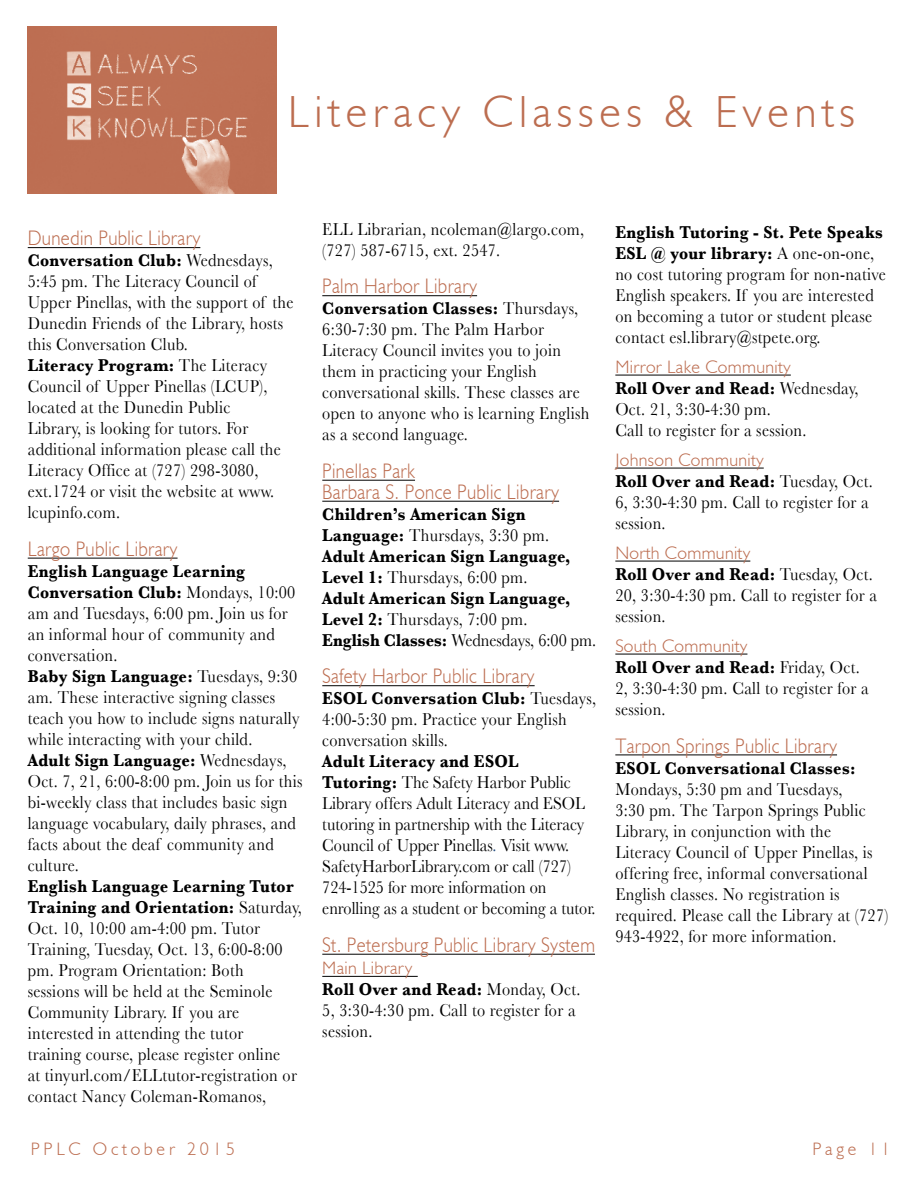
<style>
.page{position:relative;width:918px;height:1188px;background:#fff}
.page>*{position:absolute;margin:0;border:0;box-sizing:border-box;transform-origin:0 0}
.t1{font:300 45px "Humanist 521 BT";letter-spacing:.125em;color:#bc6d50}
.t2{font:300 21px/21px "Humanist 521 BT";letter-spacing:.02em;color:#bc6d50;scale:.9 1}
.t3{font:18px/21px "Baskerville";letter-spacing:.02em;color:#000;scale:.9 1}
.t4{font:18px/21px "Baskerville";color:#000;scale:.9 1}
.t5{font:700 18px/21px "Baskerville";letter-spacing:.02em;color:#000;scale:.9 1}
.t6{font:300 18px "Humanist 521 BT";letter-spacing:.02em;color:#bc6d50}
.t7{font:300 18px "Humanist 521 BT";letter-spacing:.21em;color:#bc6d50}
.s1{font-weight:700}
.s2{font-weight:400}
.s3{color:#1f497d}
</style>
<div class="page">
<hr style="left:28px;top:247px;width:172px;height:1px;background:#000">
<hr style="left:28px;top:558px;width:150px;height:1px;background:#000">
<hr style="left:322px;top:295px;width:155px;height:1px;background:#000">
<hr style="left:322px;top:480px;width:93px;height:1px;background:#000">
<hr style="left:322px;top:501px;width:237px;height:1px;background:#000">
<hr style="left:322px;top:685px;width:213px;height:1px;background:#000">
<hr style="left:322px;top:954px;width:273px;height:1px;background:#000">
<hr style="left:322px;top:976px;width:96px;height:1px;background:#000">
<hr style="left:615px;top:375px;width:176px;height:1px;background:#000">
<hr style="left:615px;top:468px;width:149px;height:1px;background:#000">
<hr style="left:615px;top:561px;width:135px;height:1px;background:#000">
<hr style="left:615px;top:654px;width:132px;height:1px;background:#000">
<hr style="left:615px;top:755px;width:222px;height:1px;background:#000">
<img style="left:27px;top:27px;width:249px;height:166px">
<h1 class="t1" style="left:288px;top:84px;width:569px">Literacy Classes &amp; Events</h1>
<p class="t2" style="left:28px;top:227px;width:193px">Dunedin Public Library</p>
<p class="t3" style="left:28px;top:250px;width:297px"><span class="s1">Conversation Club:</span> Wednesdays,<br>5:45 pm. The Literacy Council of<br>Upper Pinellas, with the support of the<br>Dunedin Friends of the Library, hosts this Conversation Club.<br><span class="s1">Literacy Program:</span> The Literacy<br>Council of Upper Pinellas (LCUP), located at the Dunedin Public<br>Library, is looking for tutors. For additional information please call the<br>Literacy Office at (727) 298-3080, ext.1724 or visit the website at www. lcupinfo.com.</p>
<p class="t2" style="left:28px;top:538px;width:168px">Largo Public Library</p>
<p class="t3" style="left:28px;top:560px;width:307px"><span class="s1">English Language Learning Conversation Club:</span> Mondays, 10:00 am and Tuesdays, 6:00 pm. Join us for an informal hour of community and conversation.<br><span class="s1">Baby Sign Language:</span> Tuesdays, 9:30 am. These interactive signing classes teach you how to include signs naturally while interacting with your child.<br><span class="s1">Adult Sign Language:</span> Wednesdays, Oct. 7, 21, 6:00-8:00 pm. Join us for this bi-weekly class that includes basic sign language vocabulary, daily phrases, and facts about the deaf community and culture.</p>
<p class="t3" style="left:28px;top:875px;width:306px"><span class="s1">English Language Learning Tutor Training and Orientation:</span> Saturday, Oct. 10, 10:00 am-4:00 pm. Tutor Training, Tuesday, Oct. 13, 6:00-8:00 pm. Program Orientation: Both<br>sessions will be held at the Seminole Community Library. If you are interested in attending the tutor<br>training course, please register online<br>at tinyurl.com/ELLtutor-registration or contact Nancy Coleman-Romanos,</p>
<p class="t3" style="left:322px;top:218px;width:292px">ELL Librarian, ncoleman@largo.com, (727) 587-6715, ext. 2547.</p>
<p class="t2" style="left:322px;top:275px;width:173px">Palm Harbor Library</p>
<p class="t3" style="left:322px;top:298px;width:298px"><span class="s1">Conversation Classes:</span> Thursdays, 6:30-7:30 pm. The Palm Harbor Literacy Council invites you to join them in practicing your English conversational skills. These classes are open to anyone who is learning English as a second language.</p>
<p class="t2" style="left:322px;top:460px;width:265px">Pinellas Park<br>Barbara S. Ponce Public Library</p>
<p class="t5" style="left:322px;top:503px;width:306px">Children’s American Sign<br>Language: <span class="s2">Thursdays, 3:30 pm.<br></span>Adult American Sign Language,<br>Level 1: <span class="s2">Thursdays, 6:00 pm.<br></span>Adult American Sign Language,<br>Level 2: <span class="s2">Thursdays, 7:00 pm.<br></span>English Classes: <span class="s2">Wednesdays, 6:00 pm.</span></p>
<p class="t2" style="left:322px;top:665px;width:237px">Safety Harbor Public Library</p>
<p class="t3" style="left:322px;top:688px;width:306px"><span class="s1">ESOL Conversation Club:</span> Tuesdays,<br>4:00-5:30 pm. Practice your English conversation skills.</p>
<p class="t4" style="left:322px;top:751px;width:305px"><span class="s1">Adult Literacy and ESOL Tutoring:</span> The Safety Harbor Public Library offers Adult Literacy and ESOL tutoring in partnership with the Literacy Council of Upper Pinellas<span class="s3">.</span> Visit www.<br>SafetyHarborLibrary.com or call (727)<br>724-1525 for more information on enrolling as a student or becoming a tutor.</p>
<p class="t2" style="left:322px;top:934px;width:305px">St. Petersburg Public Library System</p>
<p class="t6" style="left:322px;top:957px;width:92px">Main Library</p>
<p class="t3" style="left:322px;top:979px;width:288px"><span class="s1">Roll Over and Read:</span> Monday, Oct.<br>5, 3:30-4:30 pm. Call to register for a session.</p>
<p class="t3" style="left:615px;top:222px;width:302px"><span class="s1">English Tutoring - St. Pete Speaks ESL @ your library:</span> A one-on-one, no cost tutoring program for non-native English speakers. If you are interested on becoming a tutor or student please contact esl.library@stpete.org.</p>
<p class="t6" style="left:615px;top:356px;width:177px">Mirror Lake Community</p>
<p class="t3" style="left:615px;top:378px;width:272px"><span class="s1">Roll Over and Read:</span> Wednesday,<br>Oct. 21, 3:30-4:30 pm.<br>Call to register for a session.</p>
<p class="t6" style="left:615px;top:449px;width:150px">Johnson Community</p>
<p class="t3" style="left:615px;top:471px;width:288px"><span class="s1">Roll Over and Read:</span> Tuesday, Oct.<br>6, 3:30-4:30 pm. Call to register for a session.</p>
<p class="t6" style="left:615px;top:542px;width:137px">North Community</p>
<p class="t3" style="left:615px;top:564px;width:292px"><span class="s1">Roll Over and Read:</span> Tuesday, Oct.<br>20, 3:30-4:30 pm. Call to register for a session.</p>
<p class="t6" style="left:615px;top:635px;width:134px">South Community</p>
<p class="t3" style="left:615px;top:657px;width:283px"><span class="s1">Roll Over and Read:</span> Friday, Oct.<br>2, 3:30-4:30 pm. Call to register for a session.</p>
<p class="t2" style="left:615px;top:734px;width:248px">Tarpon Springs Public Library</p>
<p class="t5" style="left:615px;top:757px;width:268px">ESOL Conversational Classes:</p>
<p class="t3" style="left:615px;top:778px;width:305px">Mondays, 5:30 pm and Tuesdays,<br>3:30 pm. The Tarpon Springs Public Library, in conjunction with the Literacy Council of Upper Pinellas, is offering free, informal conversational English classes. No registration is required. Please call the Library at (727)<br>943-4922, for more information.</p>
<p class="t7" style="left:31px;top:1138px;width:206px">PPLC October 2015</p>
<p class="t6" style="left:812px;top:1138px;width:79px">Page 11</p>
</div>
